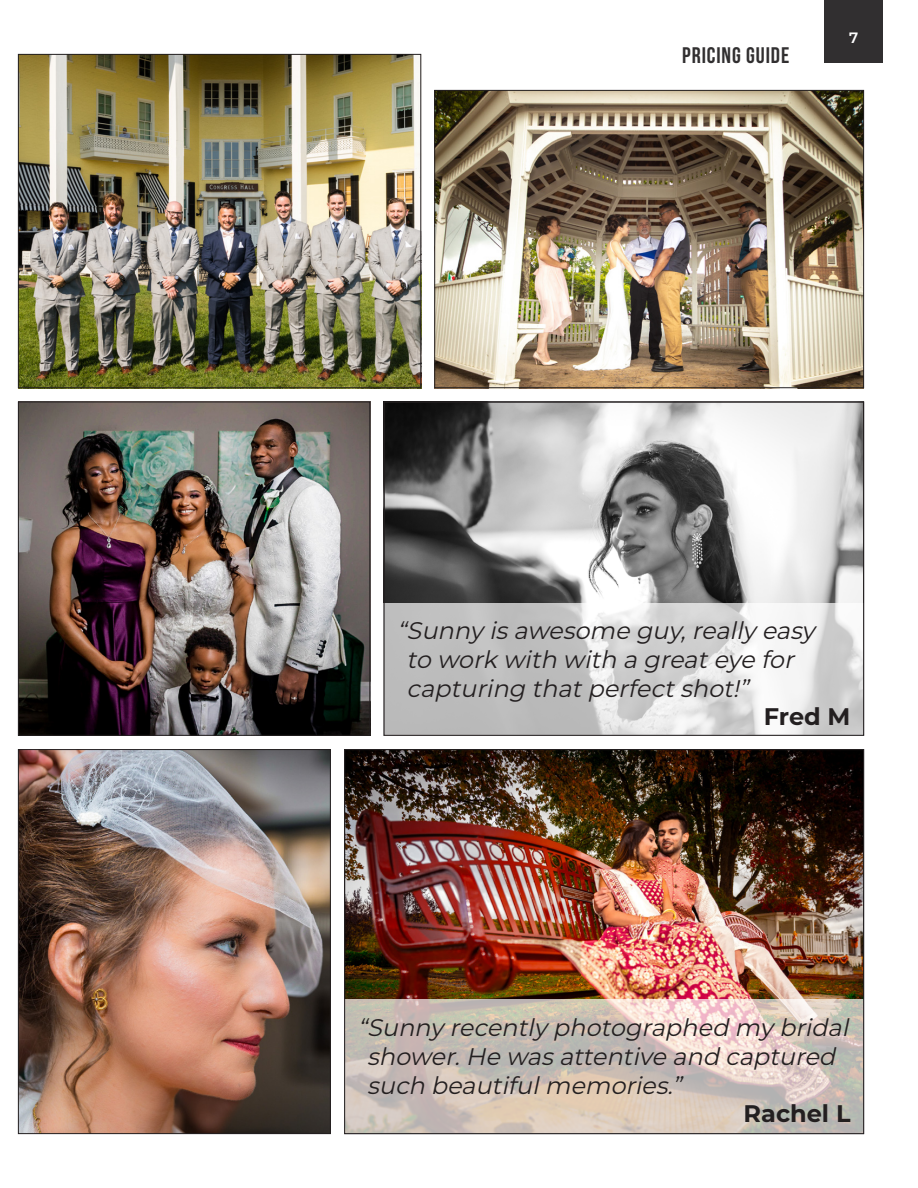
<style>
.page{position:relative;width:918px;height:1188px;background:#fff}
.page>*{position:absolute;margin:0;border:0;box-sizing:border-box;transform-origin:0 0}
.Right{font:italic 24px/28.8px "Montserrat";color:#231f20}
.Right-2{font:700 24px "Montserrat";color:#231f20}
.t1{font:700 22.5px "Bebas Neue";letter-spacing:.04em;color:#312f30}
.t2{font:600 15px "Montserrat";color:#fff}
</style>
<div class="page">
<img style="left:20px;top:56px;width:399px;height:330px">
<div style="left:18px;top:54px;width:403px;height:334px;border:1px solid #231f20"></div>
<img style="left:436px;top:92px;width:426px;height:294px">
<div style="left:434px;top:90px;width:430px;height:298px;border:1px solid #231f20"></div>
<img style="left:386px;top:404px;width:476px;height:199px">
<img style="left:20px;top:404px;width:348px;height:330px">
<div style="left:18px;top:402px;width:352px;height:334px;border:1px solid #231f20"></div>
<img style="left:346px;top:751px;width:516px;height:248px">
<img style="left:20px;top:751px;width:309px;height:381px">
<div style="left:18px;top:749px;width:313px;height:385px;border:1px solid #231f20"></div>
<svg style="left:346px;top:999px;width:516px;height:133px;background:#d1c5bb"></svg>
<svg style="left:386px;top:603px;width:476px;height:131px"></svg>
<div style="left:384px;top:402px;width:480px;height:334px;border:1px solid #231f20"></div>
<div style="left:825px;top:0;width:58px;height:63px;background:#312f30"></div>
<p class="t1" style="left:682px;top:43px;width:109px">PRICING GUIDE</p>
<p class="t2" style="left:849px;top:27px;width:11px">7</p>
<p class="Right" style="left:407px;top:615px;width:409px;text-indent:-9px">“Sunny isawesome guy,really easy to work with with a greateye for capturing thatperfectshot!”</p>
<p class="Right-2" style="left:764px;top:700px;width:88px">Fred M</p>
<p class="Right" style="left:367px;top:1012px;width:489px;text-indent:-9px">“Sunny recently photographed my bridal shower.He wasattentive and captured such beautifulmemories.”</p>
<p class="Right-2" style="left:744px;top:1097px;width:108px">Rachel L</p>
</div>
